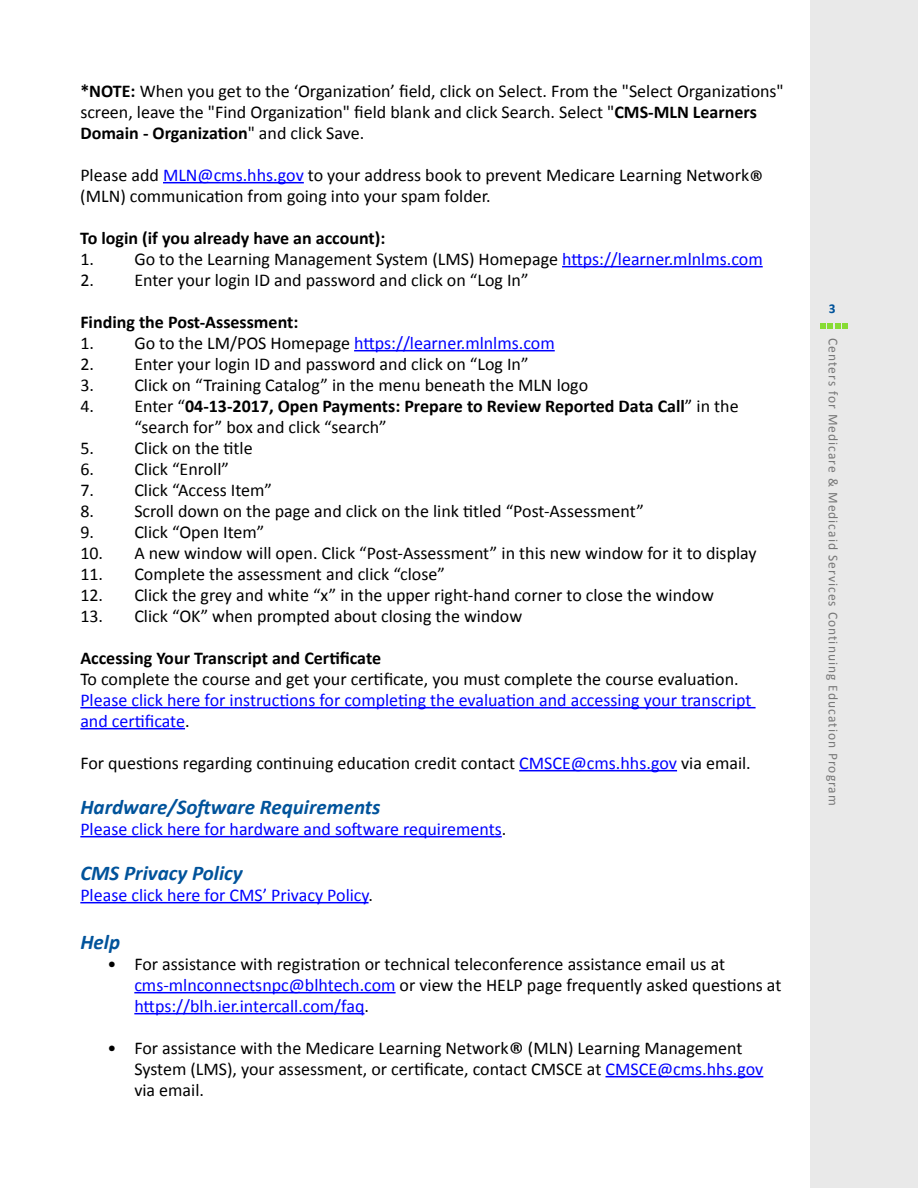
<style>
.page{position:relative;width:918px;height:1188px;background:#fff}
.page>*{position:absolute;margin:0;border:0;box-sizing:border-box;transform-origin:0 0}
.t1{font:italic 700 21px "Calibri";color:#00539b}
.Bullet{font:18px/21px "Calibri";color:#000}
.Bullet-2{font:18px/21px "Calibri";color:#00f}
.t2{font:700 18px "Calibri";color:#000}
.t3{font:13.5px "Calibri";letter-spacing:.075em;color:#777}
.t4{font:700 13.5px "Calibri";color:#00539b}
.s1{font-weight:700}
.s2{color:#00f}
.s3{font-size:28.5px}
.s4{color:#000}
.s5{font-weight:400}
.s6{font-size:30px}
</style>
<div class="page">
<div style="left:810px;top:0;width:108px;height:1188px;background:#e9e9e9"></div>
<svg style="left:820px;top:323px;width:28px;height:6px"></svg>
<hr style="left:163px;top:182px;width:141px;height:1px;background:#00f">
<hr style="left:562px;top:266px;width:201px;height:1px;background:#00f">
<hr style="left:354px;top:350px;width:201px;height:1px;background:#00f">
<hr style="left:80px;top:707px;width:676px;height:1px;background:#00f">
<hr style="left:80px;top:728px;width:105px;height:1px;background:#00f">
<hr style="left:519px;top:770px;width:158px;height:1px;background:#00f">
<hr style="left:80px;top:836px;width:422px;height:1px;background:#00f">
<hr style="left:80px;top:902px;width:289px;height:1px;background:#00f">
<hr style="left:134px;top:992px;width:262px;height:1px;background:#00f">
<hr style="left:134px;top:1013px;width:230px;height:1px;background:#00f">
<hr style="left:605px;top:1076px;width:158px;height:1px;background:#00f">
<p class="Bullet" style="left:80px;top:80px;width:705px"><span class="s1">*NOTE:</span> When you get to the ‘Organization’ field, click on Select. From the "Select Organizations" screen, leave the "Find Organization" field blank and click Search. Select "<span class="s1">CMS-MLN Learners<br>Domain - Organization</span>" and click Save.</p>
<p class="Bullet" style="left:80px;top:164px;width:685px">Please add <span class="s2">MLN@cms.hhs.gov</span> to your address book to prevent Medicare Learning Network<span class="s3">® </span>(MLN) communication from going into your spam folder.</p>
<p class="t2" style="left:80px;top:226px;width:307px">To login (if you already have an account):</p>
<p class="Bullet" style="left:80px;top:248px;width:684px">1. Go to the Learning Management System (LMS) Homepage <span class="s2">https://learner.mlnlms.com</span></p>
<p class="Bullet" style="left:80px;top:269px;width:450px">2. Enter your login ID and password and click on “Log In”</p>
<p class="t2" style="left:80px;top:310px;width:220px">Finding the Post-Assessment:</p>
<p class="Bullet-2" style="left:80px;top:332px;width:476px"><span class="s4">1. Go to the LM/POS Homepage</span> https://learner.mlnlms.com</p>
<p class="Bullet" style="left:80px;top:353px;width:450px">2. Enter your login ID and password and click on “Log In”</p>
<p class="Bullet" style="left:80px;top:374px;width:509px">3. Click on “Training Catalog” in the menu beneath the MLN logo</p>
<p class="t2" style="left:80px;top:394px;width:660px"><span class="s5">4. Enter “</span>04-13-2017, Open Payments: Prepare to Review Reported Data Call<span class="s5">” in the</span></p>
<p class="Bullet" style="left:134px;top:416px;width:254px">“search for” box and click “search”</p>
<p class="Bullet" style="left:80px;top:437px;width:174px">5. Click on the title</p>
<p class="Bullet" style="left:80px;top:458px;width:150px">6. Click “Enroll”</p>
<p class="Bullet" style="left:80px;top:479px;width:193px">7. Click “Access Item”</p>
<p class="Bullet" style="left:80px;top:500px;width:565px">8. Scroll down on the page and click on the link titled “Post-Assessment”</p>
<p class="Bullet" style="left:80px;top:521px;width:186px">9. Click “Open Item”</p>
<p class="Bullet" style="left:80px;top:542px;width:678px">10. A new window will open. Click “Post-Assessment” in this new window for it to display</p>
<p class="Bullet" style="left:80px;top:563px;width:366px">11. Complete the assessment and click “close”</p>
<p class="Bullet" style="left:80px;top:584px;width:635px">12. Click the grey and white “x” in the upper right-hand corner to close the window</p>
<p class="Bullet" style="left:80px;top:605px;width:443px">13. Click “OK” when prompted about closing the window</p>
<p class="t2" style="left:80px;top:646px;width:302px">Accessing Your Transcript and Certificate</p>
<p class="Bullet-2" style="left:80px;top:668px;width:673px"><span class="s4">To complete the course and get your certificate, you must complete the course evaluation.<br></span>Please click here for instructions for completing the evaluation and accessing your transcript</p>
<p class="Bullet-2" style="left:80px;top:710px;width:111px">and certificate<span class="s4">.</span></p>
<p class="Bullet" style="left:80px;top:752px;width:672px">For questions regarding continuing education credit contact <span class="s2">CMSCE@cms.hhs.gov</span> via email.</p>
<h2 class="t1" style="left:80px;top:793px;width:302px">Hardware/Software Requirements</h2>
<p class="Bullet-2" style="left:80px;top:818px;width:427px">Please click here for hardware and software requirements<span class="s4">.</span></p>
<h2 class="t1" style="left:80px;top:859px;width:164px">CMS Privacy Policy</h2>
<p class="Bullet-2" style="left:80px;top:884px;width:294px">Please click here for CMS’ Privacy Policy<span class="s4">.</span></p>
<h2 class="t1" style="left:80px;top:928px;width:41px">Help</h2>
<p class="Bullet" style="left:107px;top:953px;width:619px">• For assistance with registration or technical teleconference assistance email us at</p>
<p class="Bullet" style="left:134px;top:974px;width:649px"><span class="s2">cms-mlnconnectsnpc@blhtech.com</span> or view the HELP page frequently asked questions at</p>
<p class="Bullet-2" style="left:134px;top:995px;width:236px">https://blh.ier.intercall.com/faq<span class="s4">.</span></p>
<p class="Bullet" style="left:107px;top:1037px;width:637px">• For assistance with the Medicare Learning Network<span class="s6">®</span> (MLN) Learning Management</p>
<p class="Bullet" style="left:134px;top:1058px;width:631px">System (LMS), your assessment, or certificate, contact CMSCE at <span class="s2">CMSCE@cms.hhs.gov</span></p>
<p class="Bullet" style="left:134px;top:1079px;width:71px">via email.</p>
<p class="t4" style="left:829px;top:300px;width:8px">3</p>
<p class="t3" style="left:842px;top:338px;width:469px;rotate:90deg">Centers for Medicare &amp; Medicaid Services Continuing Education Program</p>
</div>
